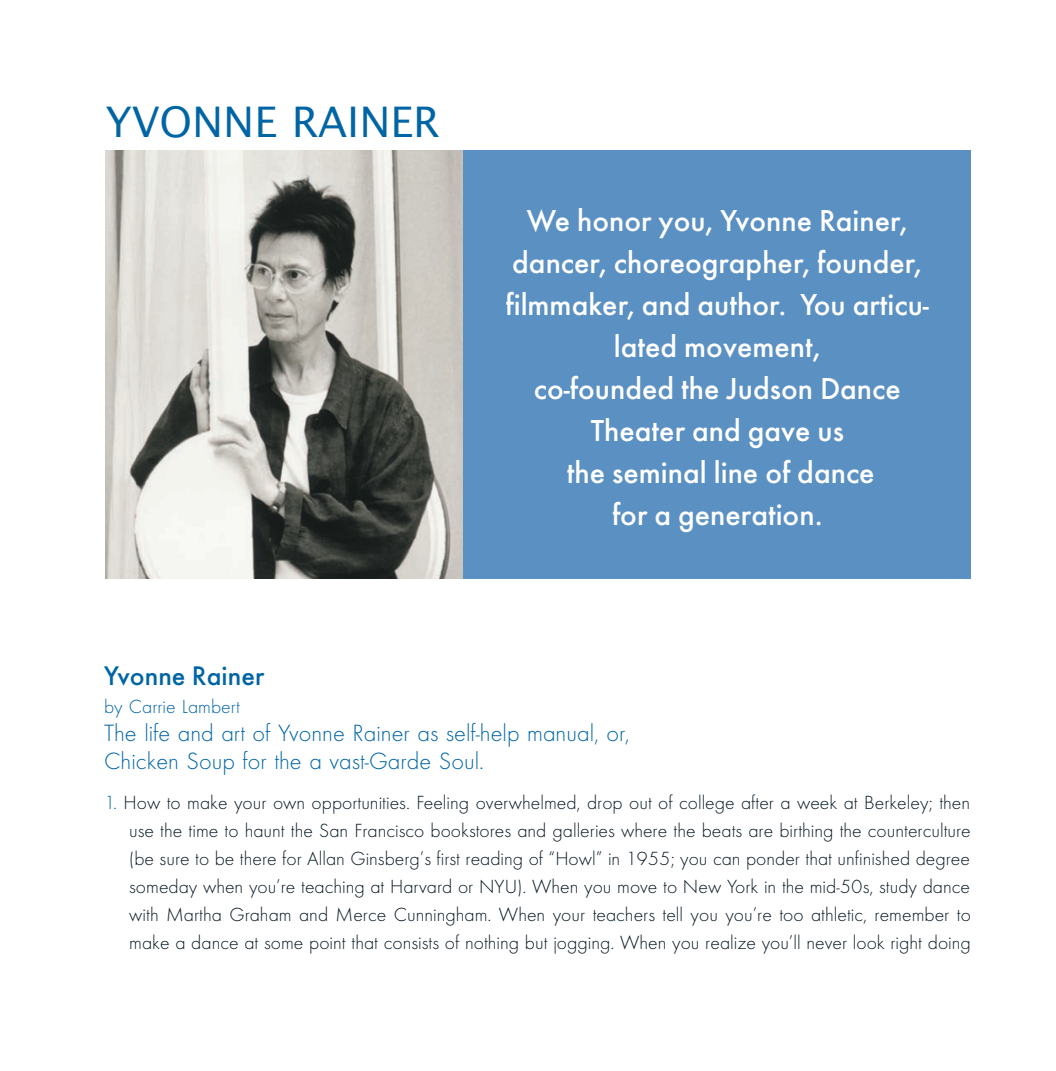
<style>
.page{position:relative;width:1056px;height:1071px;background:#fff}
.page>*{position:absolute;margin:0;border:0;box-sizing:border-box;transform-origin:0 0}
.t1{font:42px "Lucida Sans";color:#0065a4}
.t2{font:31.5px/42px "Futura Mdm";color:#fff;text-align:center}
.t3{font:28px "Futura Mdm";color:#0065a4}
.t4{font:24.5px/28px "Futura Lgt";color:#0065a4}
.t5{font:19.78px/28px "Futura Lgt";color:#071822;text-align:justify}
.t6{font:19.78px "Futura Lgt";color:#0065a4}
.s1{color:#0065a4}
</style>
<div class="page">
<img style="left:105px;top:150px;width:358px;height:429px">
<div style="left:464px;top:150px;width:506px;height:429px;background:#5a90c2"></div>
<h1 class="t1" style="left:106px;top:105px;width:335px">YVONNE RAINER</h1>
<h2 class="t2" style="left:505px;top:202px;width:425px">We honor you, Yvonne Rainer, dancer, choreographer, founder, filmmaker, and author. You articu&shy;lated movement,<br>co-founded the Judson Dance<br>Theater and gave us<br>the seminal line of dance<br>for a generation.</h2>
<h3 class="t3" style="left:104px;top:664px;width:162px">Yvonne Rainer</h3>
<p class="t6" style="left:104px;top:698px;width:137px">by Carrie Lambert</p>
<p class="t4" style="left:104px;top:721px;width:527px">The life and art of Yvonne Rainer as self-help manual, or,<br>Chicken Soup for the a vast-Garde Soul.</p>
<p class="t5" style="left:129px;top:790px;width:843px;text-indent:-25px"><span class="s1">1.</span> How to make your own opportunities. Feeling overwhelmed, drop out of college after a week at Berkeley; then use the time to haunt the San Francisco bookstores and galleries where the beats are birthing the counterculture (be sure to be there for Allan Ginsberg’s first reading of “Howl” in 1955; you can ponder that unfinished degree someday when you’re teaching at Harvard or NYU). When you move to New York in the mid-50s, study dance with Martha Graham and Merce Cunningham. When your teachers tell you you’re too athletic, remember to make a dance at some point that consists of nothing but jogging. When you realize you’ll never look right doing</p>
</div>
